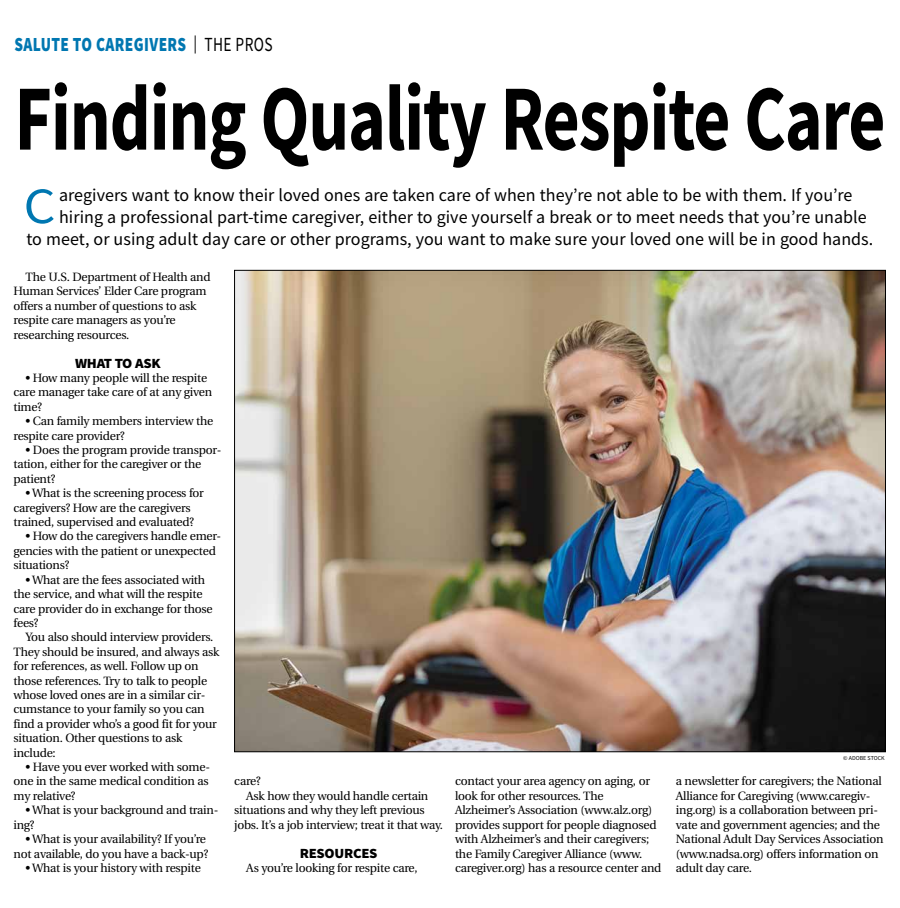
<style>
.page{position:relative;width:900px;height:908px;background:#fff}
.page>*{position:absolute;margin:0;border:0;box-sizing:border-box;transform-origin:0 0}
.t1{font:700 93.2px "Source Sans Pro";letter-spacing:-.015em;color:#000;scale:.77 1}
.t2{font:50.9px "Source Sans Pro";color:#0077b1;scale:1.1 1}
.t3{font:900 20px "Source Sans Pro";letter-spacing:.025em;color:#0077b1;scale:.77 1}
.t4{font:18px "Source Sans Pro";color:#000}
.t5{font:900 14px "Source Sans Pro";letter-spacing:-.02em;color:#000;scale:1.05 1}
.t6{font:12px/14.4px "Utopia";letter-spacing:-.02em;color:#000}
.t7{font:6px "Source Sans Pro";color:#000}
.s1{font-weight:400;font-size:18px;color:#000}
.s2{font-weight:400;color:#000}
</style>
<div class="page">
<img style="left:236px;top:272px;width:648px;height:477px">
<h3 class="t3" style="left:14px;top:31px;width:337px">SALUTE TO CAREGIVERS <span class="s1">|</span> <span class="s2">THE PROS</span></h3>
<h1 class="t1" style="left:14px;top:55px;width:1133px">Finding Quality Respite Care</h1>
<h2 class="t2" style="left:24px;top:174px;width:31px">C</h2>
<h3 class="t4" style="left:59px;top:184px;width:795px">aregivers want to know their loved ones are taken care of when they’re not able to be with them. If you’re</h3>
<h3 class="t4" style="left:59px;top:205px;width:809px">hiring a professional part-time caregiver, either to give yourself a break or to meet needs that you’re unable</h3>
<h3 class="t4" style="left:26px;top:227px;width:848px">to meet, or using adult day care or other programs, you want to make sure your loved one will be in good hands.</h3>
<p class="t6" style="left:14px;top:270px;width:199px;text-indent:12px">The U.S. Department of Health and<br>Human Services’ Elder Care program offers a number of questions to ask respite care managers as you’re researching resources.</p>
<p class="t5" style="left:75px;top:353px;width:83px">WHAT TO ASK</p>
<p class="t6" style="left:14px;top:371px;width:200px;text-indent:12px">• How many people will the respite care manager take care of at any given time?</p>
<p class="t6" style="left:14px;top:414px;width:201px;text-indent:12px">• Can family members interview the respite care provider?</p>
<p class="t6" style="left:14px;top:443px;width:209px;text-indent:12px">• Does the program provide transpor&shy;tation, either for the caregiver or the patient?</p>
<p class="t6" style="left:14px;top:486px;width:192px;text-indent:12px">• What is the screening process for caregivers? How are the caregivers trained, supervised and evaluated?</p>
<p class="t6" style="left:13px;top:529px;width:209px;text-indent:12px">• How do the caregivers handle emer&shy;gencies with the patient or unexpected situations?</p>
<p class="t6" style="left:13px;top:572px;width:201px;text-indent:12px">• What are the fees associated with the service, and what will the respite care provider do in exchange for those fees?</p>
<p class="t6" style="left:13px;top:630px;width:207px;text-indent:12px">You also should interview providers.<br>They should be insured, and always ask for references, as well. Follow up on those references. Try to talk to people whose loved ones are in a similar cir&shy;cumstance to your family so you can find a provider who’s a good fit for your situation. Other questions to ask include:</p>
<p class="t6" style="left:13px;top:759px;width:198px;text-align:justify;text-indent:12px">• Have you ever worked with some&shy;one in the same medical condition as my relative?</p>
<p class="t6" style="left:13px;top:803px;width:206px;text-indent:12px">• What is your background and train&shy;ing?</p>
<p class="t6" style="left:13px;top:831px;width:196px;text-align:right">• What is your availability? If you’re not available, do you have a back-up?</p>
<p class="t6" style="left:25px;top:860px;width:177px">• What is your history with respite</p>
<p class="t6" style="left:234px;top:774px;width:28px">care?</p>
<p class="t6" style="left:246px;top:788px;width:184px">Ask how they would handle certain</p>
<p class="t6" style="left:234px;top:803px;width:192px">situations and why they left previous</p>
<p class="t6" style="left:234px;top:817px;width:210px">jobs. It’s a job interview; treat it that way.</p>
<p class="t5" style="left:300px;top:842px;width:76px">RESOURCES</p>
<p class="t6" style="left:246px;top:860px;width:173px">As you’re looking for respite care,</p>
<p class="t7" style="left:843px;top:754px;width:43px">© ADOBE STOCK</p>
<p class="t6" style="left:455px;top:774px;width:208px">contact your area agency on aging, or look for other resources. The Alzheimer’s Association (www.alz.org) provides support for people diagnosed with Alzheimer’s and their caregivers; the Family Caregiver Alliance (www. caregiver.org) has a resource center and</p>
<p class="t6" style="left:676px;top:774px;width:209px">a newsletter for caregivers; the National Alliance for Caregiving (www.caregiv&shy;ing.org) is a collaboration between pri&shy;vate and government agencies; and the National Adult Day Services Association (www.nadsa.org) offers information on adult day care.</p>
</div>
